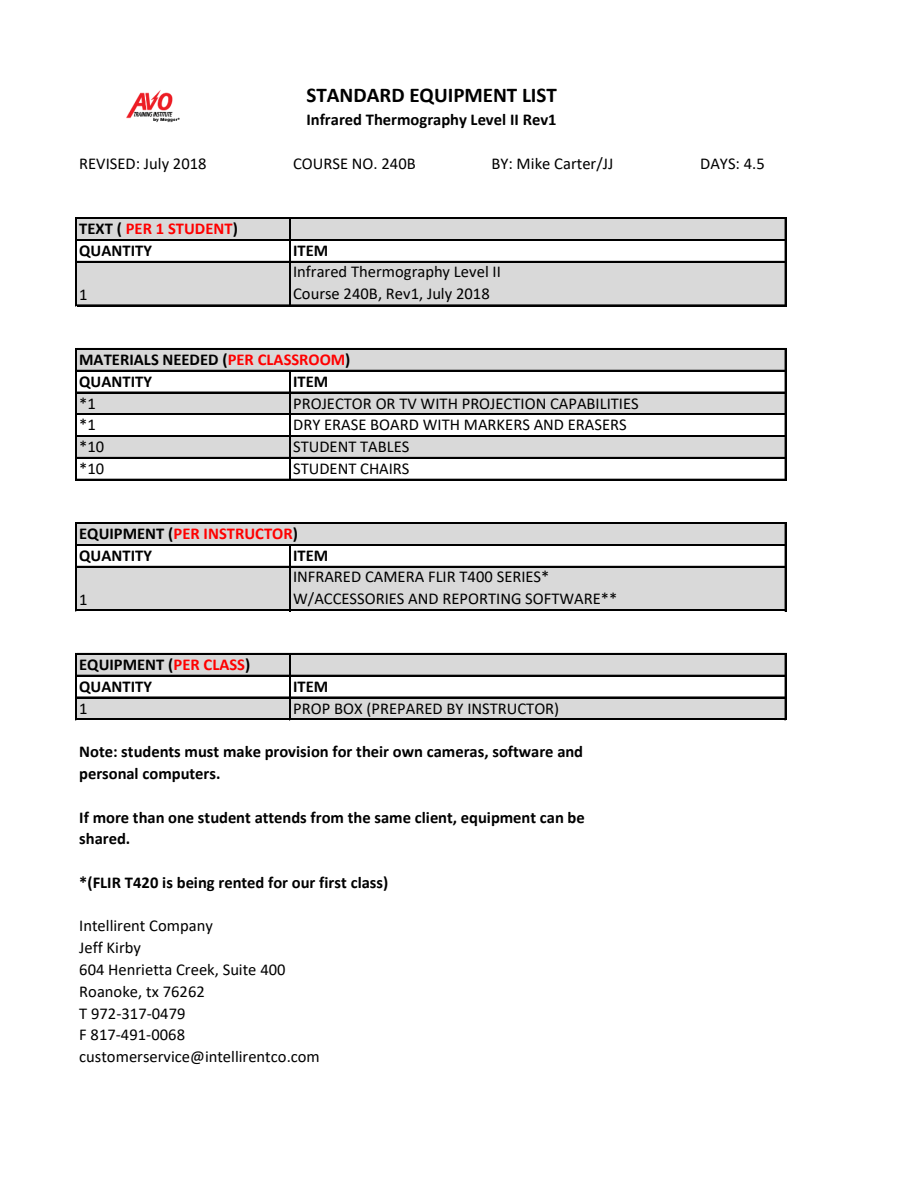
<style>
.page{position:relative;width:918px;height:1188px;background:#fff}
.page>*{position:absolute;margin:0;border:0;box-sizing:border-box;transform-origin:0 0}
.t1{font:700 21px "Calibri";color:#000}
.t2{font:16.5px/21.8px "Calibri";color:#000}
.t3{font:700 16.5px "Calibri";color:#000}
.t4{font:700 16.5px "Calibri";color:#f00}
.s1{color:#000}
.s2{color:#f00}
</style>
<div class="page">
<div style="left:77px;top:218px;width:709px;height:22px;background:#d9d9d9"></div>
<div style="left:77px;top:262px;width:709px;height:44px;background:#d9d9d9"></div>
<div style="left:77px;top:349px;width:709px;height:22px;background:#d9d9d9"></div>
<div style="left:77px;top:393px;width:709px;height:22px;background:#d9d9d9"></div>
<div style="left:77px;top:436px;width:709px;height:22px;background:#d9d9d9"></div>
<div style="left:77px;top:523px;width:709px;height:22px;background:#d9d9d9"></div>
<div style="left:77px;top:567px;width:709px;height:44px;background:#d9d9d9"></div>
<div style="left:77px;top:654px;width:709px;height:22px;background:#d9d9d9"></div>
<div style="left:77px;top:698px;width:709px;height:22px;background:#d9d9d9"></div>
<hr style="left:75px;top:218px;width:1px;height:88px;background:#000">
<hr style="left:76px;top:218px;width:1px;height:88px;background:#000">
<hr style="left:785px;top:219px;width:1px;height:87px;background:#000">
<hr style="left:289px;top:219px;width:1px;height:87px;background:#000">
<hr style="left:290px;top:219px;width:1px;height:87px;background:#000">
<hr style="left:75px;top:348px;width:1px;height:132px;background:#000">
<hr style="left:76px;top:348px;width:1px;height:133px;background:#000">
<hr style="left:785px;top:350px;width:1px;height:131px;background:#000">
<hr style="left:289px;top:372px;width:1px;height:108px;background:#000">
<hr style="left:290px;top:372px;width:1px;height:109px;background:#000">
<hr style="left:75px;top:523px;width:1px;height:88px;background:#000">
<hr style="left:76px;top:523px;width:1px;height:88px;background:#000">
<hr style="left:289px;top:546px;width:1px;height:65px;background:#000">
<hr style="left:290px;top:546px;width:1px;height:65px;background:#000">
<hr style="left:785px;top:524px;width:1px;height:87px;background:#000">
<hr style="left:75px;top:653px;width:1px;height:67px;background:#000">
<hr style="left:76px;top:653px;width:1px;height:67px;background:#000">
<hr style="left:289px;top:655px;width:1px;height:65px;background:#000">
<hr style="left:290px;top:655px;width:1px;height:65px;background:#000">
<hr style="left:785px;top:655px;width:1px;height:65px;background:#000">
<hr style="left:77px;top:217px;width:709px;height:1px;background:#000">
<hr style="left:77px;top:218px;width:709px;height:1px;background:#000">
<hr style="left:77px;top:239px;width:709px;height:2px;background:#000">
<hr style="left:77px;top:261px;width:709px;height:2px;background:#000">
<hr style="left:77px;top:305px;width:709px;height:1px;background:#000">
<hr style="left:77px;top:348px;width:709px;height:2px;background:#000">
<hr style="left:77px;top:370px;width:709px;height:2px;background:#000">
<hr style="left:77px;top:392px;width:709px;height:1px;background:#000">
<hr style="left:77px;top:414px;width:709px;height:1px;background:#000">
<hr style="left:77px;top:435px;width:709px;height:2px;background:#000">
<hr style="left:77px;top:457px;width:709px;height:2px;background:#000">
<hr style="left:77px;top:479px;width:709px;height:2px;background:#000">
<hr style="left:77px;top:522px;width:709px;height:1px;background:#000">
<hr style="left:77px;top:523px;width:709px;height:1px;background:#000">
<hr style="left:77px;top:544px;width:709px;height:2px;background:#000">
<hr style="left:77px;top:566px;width:709px;height:2px;background:#000">
<hr style="left:77px;top:610px;width:709px;height:1px;background:#000">
<hr style="left:77px;top:653px;width:709px;height:2px;background:#000">
<hr style="left:77px;top:675px;width:709px;height:2px;background:#000">
<hr style="left:77px;top:697px;width:709px;height:1px;background:#000">
<hr style="left:77px;top:719px;width:709px;height:1px;background:#000">
<img style="left:126px;top:90px;width:54px;height:33px">
<p class="t1" style="left:306px;top:86px;width:252px">STANDARD EQUIPMENT LIST</p>
<p class="t3" style="left:306px;top:113px;width:252px">Infrared Thermography Level II Rev1</p>
<p class="t2" style="left:79px;top:154px;width:129px">REVISED: July 2018</p>
<p class="t2" style="left:293px;top:154px;width:124px">COURSE NO. 240B</p>
<p class="t2" style="left:491px;top:154px;width:124px">BY: Mike Carter/JJ</p>
<p class="t2" style="left:700px;top:154px;width:66px">DAYS: 4.5</p>
<p class="t4" style="left:79px;top:222px;width:160px"><span class="s1">TEXT (</span> PER 1 STUDENT<span class="s1">)</span></p>
<p class="t3" style="left:79px;top:244px;width:74px">QUANTITY</p>
<p class="t3" style="left:293px;top:244px;width:37px">ITEM</p>
<p class="t2" style="left:79px;top:285px;width:10px">1</p>
<p class="t2" style="left:293px;top:262px;width:209px">Infrared Thermography Level II<br>Course 240B, Rev1, July 2018</p>
<p class="t3" style="left:79px;top:352px;width:273px">MATERIALS NEEDED (<span class="s2">PER CLASSROOM</span>)</p>
<p class="t3" style="left:79px;top:375px;width:74px">QUANTITY</p>
<p class="t3" style="left:293px;top:375px;width:37px">ITEM</p>
<p class="t2" style="left:79px;top:394px;width:18px">*1</p>
<p class="t2" style="left:293px;top:394px;width:347px">PROJECTOR OR TV WITH PROJECTION CAPABILITIES</p>
<p class="t2" style="left:79px;top:415px;width:18px">*1</p>
<p class="t2" style="left:293px;top:415px;width:335px">DRY ERASE BOARD WITH MARKERS AND ERASERS</p>
<p class="t2" style="left:79px;top:437px;width:27px">*10</p>
<p class="t2" style="left:293px;top:437px;width:118px">STUDENT TABLES</p>
<p class="t2" style="left:79px;top:459px;width:27px">*10</p>
<p class="t2" style="left:293px;top:459px;width:118px">STUDENT CHAIRS</p>
<p class="t4" style="left:79px;top:526px;width:220px"><span class="s1">EQUIPMENT (</span>PER INSTRUCTOR<span class="s1">)</span></p>
<p class="t3" style="left:79px;top:549px;width:74px">QUANTITY</p>
<p class="t3" style="left:293px;top:549px;width:37px">ITEM</p>
<p class="t2" style="left:79px;top:590px;width:10px">1</p>
<p class="t2" style="left:293px;top:567px;width:326px">INFRARED CAMERA FLIR T400 SERIES*<br>W/ACCESSORIES AND REPORTING SOFTWARE**</p>
<p class="t3" style="left:79px;top:657px;width:172px">EQUIPMENT (<span class="s2">PER CLASS</span>)</p>
<p class="t3" style="left:79px;top:679px;width:74px">QUANTITY</p>
<p class="t3" style="left:293px;top:679px;width:37px">ITEM</p>
<p class="t2" style="left:79px;top:699px;width:10px">1</p>
<p class="t2" style="left:293px;top:699px;width:268px">PROP BOX (PREPARED BY INSTRUCTOR)</p>
<p class="t3" style="left:79px;top:745px;width:505px">Note: students must make provision for their own cameras, software and</p>
<p class="t3" style="left:79px;top:767px;width:143px">personal computers.</p>
<p class="t3" style="left:79px;top:810px;width:507px">If more than one student attends from the same client, equipment can be</p>
<p class="t3" style="left:79px;top:832px;width:53px">shared.</p>
<p class="t3" style="left:79px;top:876px;width:311px">*(FLIR T420 is being rented for our first class)</p>
<p class="t2" style="left:79px;top:916px;width:135px">Intellirent Company</p>
<p class="t2" style="left:79px;top:938px;width:63px">Jeff Kirby</p>
<p class="t2" style="left:79px;top:960px;width:208px">604 Henrietta Creek, Suite 400</p>
<p class="t2" style="left:79px;top:982px;width:127px">Roanoke, tx 76262</p>
<p class="t2" style="left:79px;top:1004px;width:108px">T 972-317-0479</p>
<p class="t2" style="left:79px;top:1025px;width:107px">F 817-491-0068</p>
<p class="t2" style="left:79px;top:1047px;width:242px">customerservice@intellirentco.com</p>
</div>
